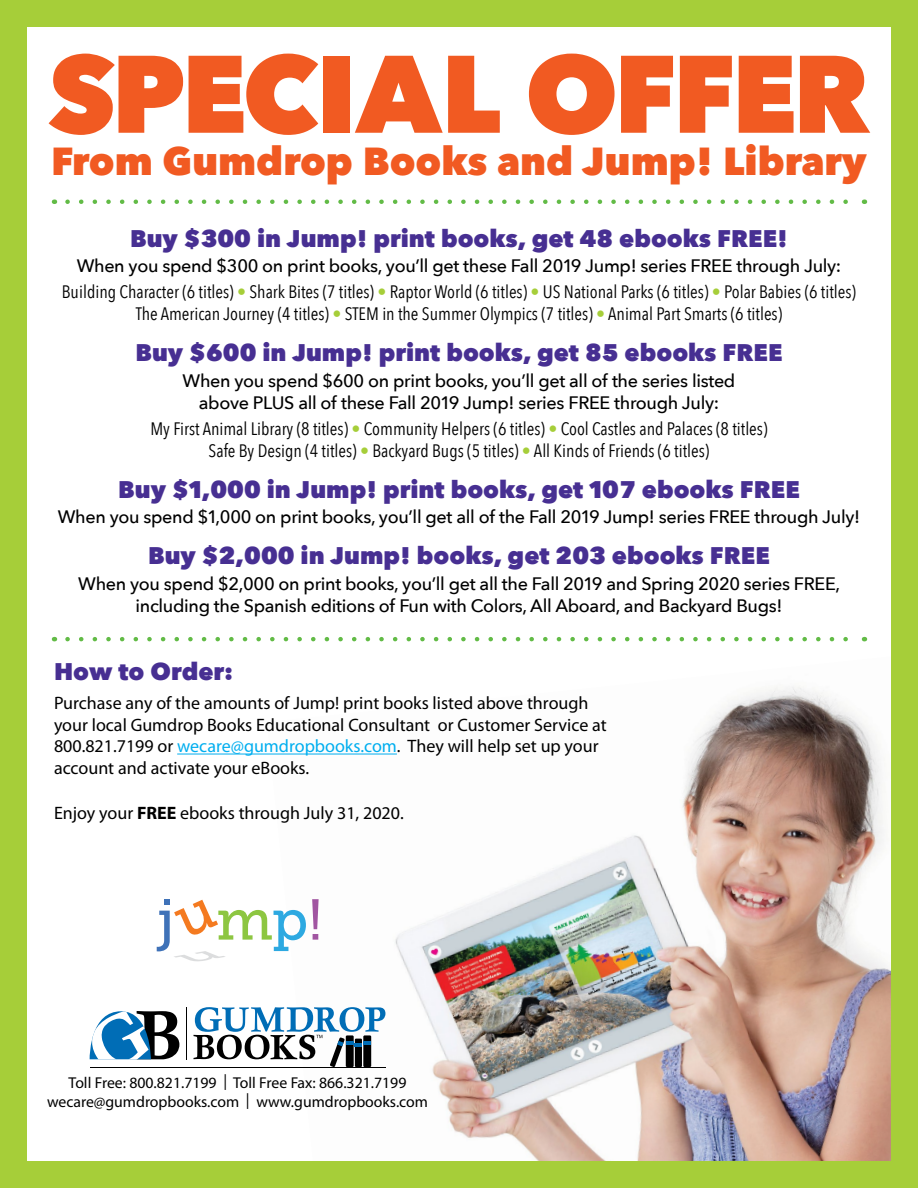
<style>
.page{position:relative;width:918px;height:1188px;background:#fff}
.page>*{position:absolute;margin:0;border:0;box-sizing:border-box;transform-origin:0 0}
.t1{font:800 108.75px "Avenir Next";letter-spacing:-.04em;color:#f15a22}
.t2{font:800 39px "Avenir Next";color:#f15a22}
.t3{font:800 24px "Avenir Next";color:#472f92}
.t4{font:18px/25.5px "Avenir Next Condensed";color:#000;text-align:center}
.t5{font:500 18px/22.5px "Avenir Next";letter-spacing:-.02em;color:#000;text-align:center}
.t6{font:18px/21.6px "Myriad Pro";color:#000}
.t7{font:15.75px "Myriad Pro";color:#000}
.s1{font-family:"Avenir Next";font-weight:500}
.s2{color:#a6ce39}
.s3{color:#00aeef}
.s4{font-weight:700}
</style>
<div class="page">
<img style="left:267px;top:687px;width:623px;height:473px">
<div style="left:0;top:0;width:918px;height:1188px;border:27px solid #a6ce39"></div>
<svg style="left:68px;top:200px;width:780px;height:4px"></svg>
<svg style="left:68px;top:637px;width:780px;height:4px"></svg>
<hr style="left:186px;top:1007px;width:1px;height:52px;background:#000">
<hr style="left:90px;top:1067px;width:295px;height:1px;background:#000">
<svg style="left:90px;top:1011px;width:89px;height:48px"></svg>
<svg style="left:194px;top:1007px;width:191px;height:60px"></svg>
<hr style="left:177px;top:754px;width:220px;height:1px;background:#00aeef">
<svg style="left:157px;top:899px;width:149px;height:62px"></svg>
<svg style="left:312px;top:899px;width:7px;height:41px"></svg>
<p class="t1" style="left:49px;top:27px;width:823px">SPECIAL OFFER</p>
<p class="t2" style="left:51px;top:137px;width:817px">From Gumdrop Books and Jump! Library</p>
<p class="t3" style="left:130px;top:223px;width:659px">Buy $300 in Jump! print books, get 48 ebooks FREE!</p>
<p class="t4" style="left:62px;top:252px;width:796px"><span class="s1">When you spend $300 on print books, you’ll get these Fall 2019 Jump! series FREE through July:<br></span>Building Character (6 titles) <span class="s2">•</span> Shark Bites (7 titles) <span class="s2">•</span> Raptor World (6 titles) <span class="s2">•</span> US National Parks (6 titles) <span class="s2">•</span> Polar Babies (6 titles)</p>
<p class="t4" style="left:136px;top:300px;width:648px">The American Journey (4 titles) <span class="s2">•</span> STEM in the Summer Olympics (7 titles) <span class="s2">•</span> Animal Part Smarts (6 titles)</p>
<p class="t3" style="left:135px;top:338px;width:649px">Buy $600 in Jump! print books, get 85 ebooks FREE</p>
<p class="t5" style="left:183px;top:368px;width:554px">When you spend $600 on print books, you’ll get all of the series listed above PLUS all of these Fall 2019 Jump! series FREE through July:</p>
<p class="t4" style="left:150px;top:416px;width:619px;line-height:22.5px">My First Animal Library (8 titles) <span class="s2">•</span> Community Helpers (6 titles) <span class="s2">•</span> Cool Castles and Palaces (8 titles)<br>Safe By Design (4 titles) <span class="s2">•</span> Backyard Bugs (5 titles) <span class="s2">•</span> All Kinds of Friends (6 titles)</p>
<p class="t3" style="left:118px;top:475px;width:683px">Buy $1,000 in Jump! print books, get 107 ebooks FREE</p>
<p class="t5" style="left:58px;top:505px;width:804px">When you spend $1,000 on print books, you’ll get all of the Fall 2019 Jump! series FREE through July!</p>
<p class="t3" style="left:148px;top:541px;width:623px">Buy $2,000 in Jump! books, get 203 ebooks FREE</p>
<p class="t5" style="left:78px;top:572px;width:764px">When you spend $2,000 on print books, you’ll get all the Fall 2019 and Spring 2020 series FREE, including the Spanish editions of Fun with Colors, All Aboard, and Backyard Bugs!</p>
<p class="t3" style="left:54px;top:657px;width:181px">How to Order:</p>
<p class="t6" style="left:54px;top:693px;width:554px">Purchase any of the amounts of Jump! print books listed above through your local Gumdrop Books Educational Consultant or Customer Service at 800.821.7199 or <span class="s3">wecare@gumdropbooks.com</span>. They will help set up your account and activate your eBooks.</p>
<p class="t6" style="left:54px;top:803px;width:351px">Enjoy your <span class="s4">FREE</span> ebooks through July 31, 2020.</p>
<p class="t7" style="left:69px;top:1074px;width:339px">Toll Free: 800.821.7199 | Toll Free Fax: 866.321.7199</p>
<p class="t7" style="left:47px;top:1093px;width:383px">wecare@gumdropbooks.com | www.gumdropbooks.com</p>
</div>
